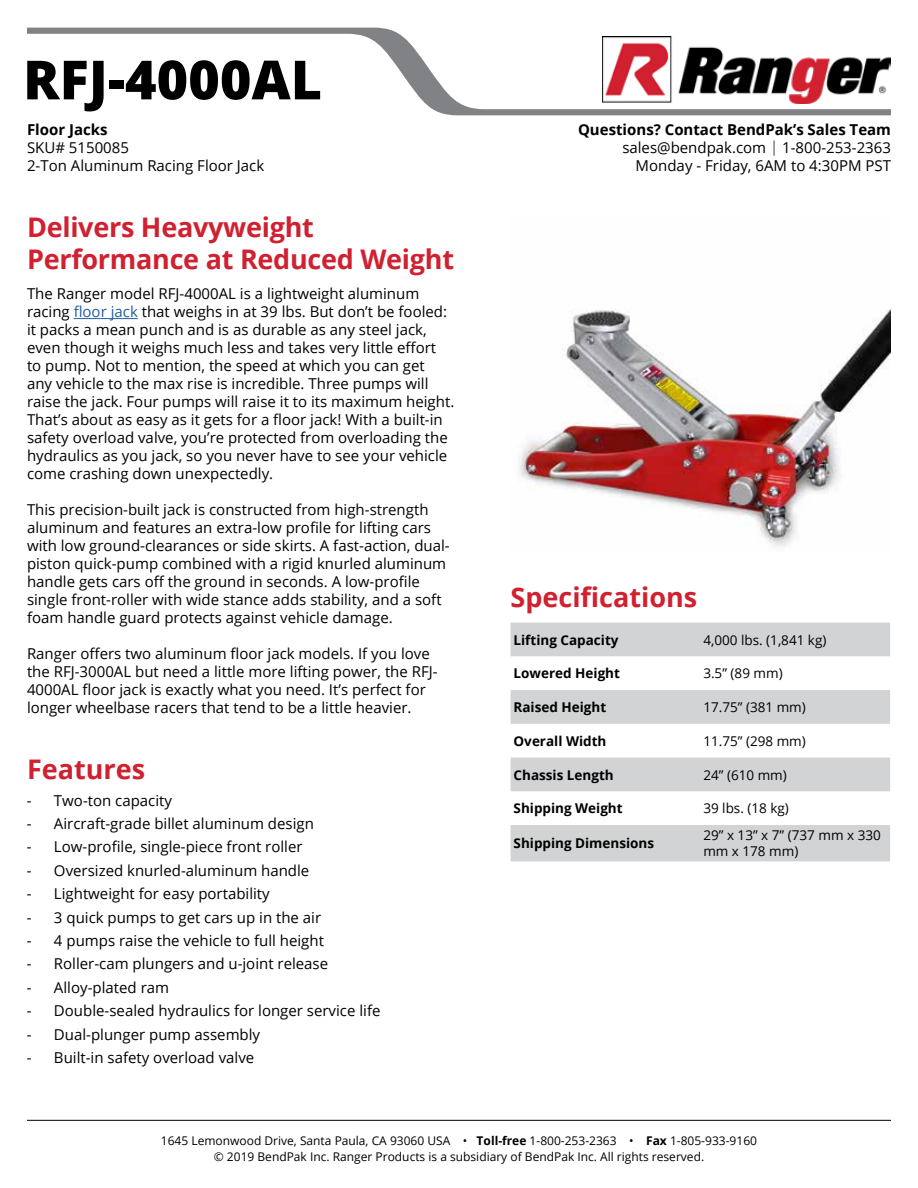
<style>
.page{position:relative;width:918px;height:1188px;background:#fff}
.page>*{position:absolute;margin:0;border:0;box-sizing:border-box;transform-origin:0 0}
.t1{font:800 54px "Open Sans";color:#000}
.t2{font:700 27px/32.4px "Open Sans";letter-spacing:-.01em;color:#d12030}
.t3{font:15px/18px "Open Sans";color:#000}
.t4{font:700 15px "Open Sans";color:#000}
.t5{font:13.5px/16.2px "Open Sans";color:#000}
.t6{font:700 13.5px "Open Sans";color:#000}
.t7{font:12px/15.6px "Open Sans";color:#000;text-align:center}
.s1{color:#215e9e}
.s2{font-weight:700}
.s3{font-weight:300}
</style>
<div class="page">
<svg style="left:511px;top:623px;width:379px;height:238px;fill:#d1d3d4"></svg>
<img style="left:519px;top:309px;width:371px;height:238px">
<svg style="left:27px;top:27px;width:864px;height:89px"></svg>
<hr style="left:74px;top:318px;width:64px;height:1px;background:#215e9e">
<img style="left:603px;top:37px;width:288px;height:67px">
<hr style="left:27px;top:1120px;width:864px;height:1px;background:#000">
<h1 class="t1" style="left:23px;top:39px;width:301px">RFJ-4000AL</h1>
<p class="t4" style="left:27px;top:119px;width:82px">Floor Jacks</p>
<p class="t3" style="left:27px;top:139px;width:239px">SKU# 5150085<br>2-Ton Aluminum Racing Floor Jack</p>
<h2 class="t2" style="left:27px;top:210px;width:429px">Delivers Heavyweight<br>Performance at Reduced Weight</h2>
<p class="t3" style="left:27px;top:285px;width:429px">The Ranger model RFJ-4000AL is a lightweight aluminum racing <span class="s1">floor jack</span> that weighs in at 39 lbs. But don’t be fooled: it packs a mean punch and is as durable as any steel jack, even though it weighs much less and takes very little effort<br>to pump. Not to mention, the speed at which you can get<br>any vehicle to the max rise is incredible. Three pumps will raise the jack. Four pumps will raise it to its maximum height.<br>That’s about as easy as it gets for a floor jack! With a built-in safety overload valve, you’re protected from overloading the hydraulics as you jack, so you never have to see your vehicle come crashing down unexpectedly.</p>
<p class="t3" style="left:27px;top:501px;width:424px">This precision-built jack is constructed from high-strength aluminum and features an extra-low profile for lifting cars with low ground-clearances or side skirts. A fast-action, dual&shy;piston quick-pump combined with a rigid knurled aluminum handle gets cars off the ground in seconds. A low-profile single front-roller with wide stance adds stability, and a soft foam handle guard protects against vehicle damage.</p>
<p class="t3" style="left:27px;top:645px;width:412px">Ranger offers two aluminum floor jack models. If you love the RFJ-3000AL but need a little more lifting power, the RFJ-4000AL floor jack is exactly what you need. It’s perfect for longer wheelbase racers that tend to be a little heavier.</p>
<h2 class="t2" style="left:27px;top:752px;width:120px">Features</h2>
<p class="t3" style="left:27px;top:791px;width:147px">- Two-ton capacity</p>
<p class="t3" style="left:27px;top:814px;width:288px">- Aircraft-grade billet aluminum design</p>
<p class="t3" style="left:27px;top:838px;width:277px">- Low-profile, single-piece front roller</p>
<p class="t3" style="left:27px;top:861px;width:284px">- Oversized knurled-aluminum handle</p>
<p class="t3" style="left:27px;top:884px;width:244px">- Lightweight for easy portability</p>
<p class="t3" style="left:27px;top:908px;width:296px">- 3 quick pumps to get cars up in the air</p>
<p class="t3" style="left:27px;top:931px;width:299px">- 4 pumps raise the vehicle to full height</p>
<p class="t3" style="left:27px;top:955px;width:303px">- Roller-cam plungers and u-joint release</p>
<p class="t3" style="left:27px;top:978px;width:144px">- Alloy-plated ram</p>
<p class="t3" style="left:27px;top:1001px;width:355px">- Double-sealed hydraulics for longer service life</p>
<p class="t3" style="left:27px;top:1025px;width:235px">- Dual-plunger pump assembly</p>
<p class="t3" style="left:27px;top:1048px;width:229px">- Built-in safety overload valve</p>
<p class="t3" style="left:578px;top:121px;width:315px;text-align:right"><span class="s2">Questions? Contact BendPak’s Sales Team </span>sales@bendpak.com <span class="s3">|</span> 1-800-253-2363<br>Monday - Friday, 6AM to 4:30PM PST</p>
<h2 class="t2" style="left:511px;top:580px;width:188px">Specifications</h2>
<p class="t6" style="left:514px;top:630px;width:107px">Lifting Capacity</p>
<p class="t5" style="left:703px;top:631px;width:125px">4,000 lbs. (1,841 kg)</p>
<p class="t6" style="left:514px;top:664px;width:108px">Lowered Height</p>
<p class="t5" style="left:703px;top:665px;width:81px">3.5” (89 mm)</p>
<p class="t6" style="left:514px;top:698px;width:94px">Raised Height</p>
<p class="t5" style="left:703px;top:699px;width:104px">17.75” (381 mm)</p>
<p class="t6" style="left:514px;top:731px;width:94px">Overall Width</p>
<p class="t5" style="left:703px;top:733px;width:104px">11.75” (298 mm)</p>
<p class="t6" style="left:514px;top:765px;width:102px">Chassis Length</p>
<p class="t5" style="left:703px;top:766px;width:85px">24” (610 mm)</p>
<p class="t6" style="left:514px;top:799px;width:111px">Shipping Weight</p>
<p class="t5" style="left:703px;top:800px;width:87px">39 lbs. (18 kg)</p>
<p class="t6" style="left:514px;top:834px;width:142px">Shipping Dimensions</p>
<p class="t5" style="left:703px;top:827px;width:179px">29” x 13” x 7” (737 mm x 330 mm x 178 mm)</p>
<p class="t7" style="left:161px;top:1133px;width:598px">1645 Lemonwood Drive, Santa Paula, CA 93060 USA • <span class="s2">Toll-free</span> 1-800-253-2363 • <span class="s2">Fax</span> 1-805-933-9160 © 2019 BendPak Inc. Ranger Products is a subsidiary of BendPak Inc. All rights reserved.</p>
</div>
